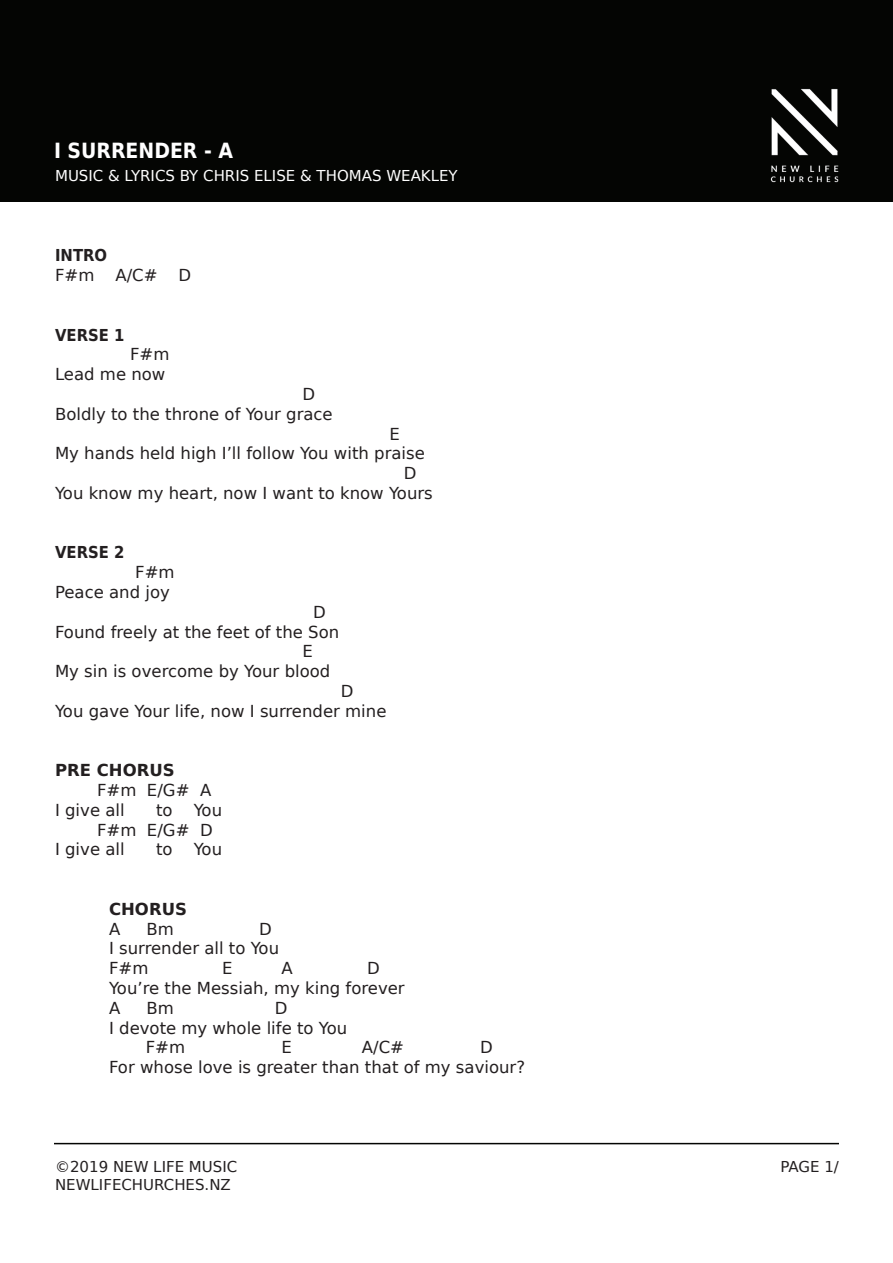
<style>
.page{position:relative;width:893px;height:1263px;background:#fff}
.page>*{position:absolute;margin:0;border:0;box-sizing:border-box;transform-origin:0 0}
.t1{font:700 21px "DejaVu Sans Condensed";color:#fff}
.t2{font:16.5px/19.8px "DejaVu Sans";color:#231f20;text-align:right}
.t3{font:700 16.5px/19.8px "DejaVu Sans Condensed";color:#231f20}
.t4{font:700 16.5px "DejaVu Sans";color:#231f20}
.t5{font:15px/18px "DejaVu Sans";color:#231f20}
.t6{font:15px "DejaVu Sans";color:#fff}
.s1{font-family:"DejaVu Sans";font-weight:400}
</style>
<div class="page">
<div style="left:0;top:0;width:893px;height:202px;background:#040503"></div>
<img style="left:770px;top:88px;width:69px;height:95px">
<hr style="left:54px;top:1143px;width:785px;height:1px;background:#040503">
<p class="t1" style="left:54px;top:134px;width:181px">I SURRENDER - A</p>
<p class="t6" style="left:55px;top:163px;width:404px">MUSIC &amp; LYRICS BY CHRIS ELISE &amp; THOMAS WEAKLEY</p>
<p class="t3" style="left:55px;top:245px;width:54px">INTRO<br><span class="s1">F#m</span></p>
<p class="t2" style="left:115px;top:265px;width:44px">A/C#</p>
<p class="t2" style="left:179px;top:265px;width:14px">D</p>
<p class="t3" style="left:55px;top:324px;width:71px">VERSE 1</p>
<p class="t2" style="left:55px;top:344px;width:116px">F#m<br>Lead me now</p>
<p class="t2" style="left:303px;top:384px;width:14px">D</p>
<p class="t2" style="left:55px;top:404px;width:279px">Boldly to the throne of Your grace</p>
<p class="t2" style="left:390px;top:423px;width:12px">E</p>
<p class="t2" style="left:55px;top:443px;width:371px">My hands held high I’ll follow You with praise</p>
<p class="t2" style="left:404px;top:463px;width:14px">D</p>
<p class="t2" style="left:55px;top:483px;width:379px">You know my heart, now I want to know Yours</p>
<p class="t3" style="left:55px;top:542px;width:71px">VERSE 2</p>
<p class="t2" style="left:135px;top:562px;width:41px">F#m</p>
<p class="t2" style="left:55px;top:582px;width:116px">Peace and joy</p>
<p class="t2" style="left:313px;top:602px;width:14px">D</p>
<p class="t2" style="left:55px;top:621px;width:286px">Found freely at the feet of the Son</p>
<p class="t2" style="left:303px;top:641px;width:12px">E</p>
<p class="t2" style="left:55px;top:661px;width:277px">My sin is overcome by Your blood</p>
<p class="t2" style="left:341px;top:681px;width:14px">D</p>
<p class="t2" style="left:55px;top:701px;width:333px">You gave Your life, now I surrender mine</p>
<p class="t4" style="left:55px;top:757px;width:121px">PRE CHORUS</p>
<p class="t2" style="left:97px;top:780px;width:116px">F#m E/G# A</p>
<p class="t2" style="left:55px;top:800px;width:71px">I give all</p>
<p class="t2" style="left:156px;top:800px;width:18px">to</p>
<p class="t2" style="left:194px;top:800px;width:30px">You</p>
<p class="t2" style="left:97px;top:819px;width:117px">F#m E/G# D</p>
<p class="t2" style="left:55px;top:839px;width:71px">I give all</p>
<p class="t2" style="left:156px;top:839px;width:18px">to</p>
<p class="t2" style="left:194px;top:839px;width:30px">You</p>
<p class="t4" style="left:109px;top:895px;width:79px">CHORUS</p>
<p class="t2" style="left:109px;top:918px;width:13px">A</p>
<p class="t2" style="left:147px;top:918px;width:29px">Bm</p>
<p class="t2" style="left:259px;top:918px;width:14px">D</p>
<p class="t2" style="left:109px;top:938px;width:172px">I surrender all to You</p>
<p class="t2" style="left:109px;top:958px;width:41px">F#m</p>
<p class="t2" style="left:222px;top:958px;width:12px">E</p>
<p class="t2" style="left:282px;top:958px;width:13px">A</p>
<p class="t2" style="left:367px;top:958px;width:14px">D</p>
<p class="t2" style="left:109px;top:978px;width:297px">You’re the Messiah, my king forever</p>
<p class="t2" style="left:109px;top:998px;width:13px">A</p>
<p class="t2" style="left:147px;top:998px;width:29px">Bm</p>
<p class="t2" style="left:275px;top:998px;width:14px">D</p>
<p class="t2" style="left:109px;top:1017px;width:240px">I devote my whole life to You</p>
<p class="t2" style="left:146px;top:1037px;width:41px">F#m</p>
<p class="t2" style="left:282px;top:1037px;width:12px">E</p>
<p class="t2" style="left:362px;top:1037px;width:44px">A/C#</p>
<p class="t2" style="left:480px;top:1037px;width:14px">D</p>
<p class="t2" style="left:109px;top:1057px;width:418px">For whose love is greater than that of my saviour?</p>
<p class="t5" style="left:55px;top:1157px;width:184px">©2019 NEW LIFE MUSIC<br>NEWLIFECHURCHES.NZ</p>
<p class="t5" style="left:780px;top:1157px;width:60px">PAGE 1/</p>
</div>
